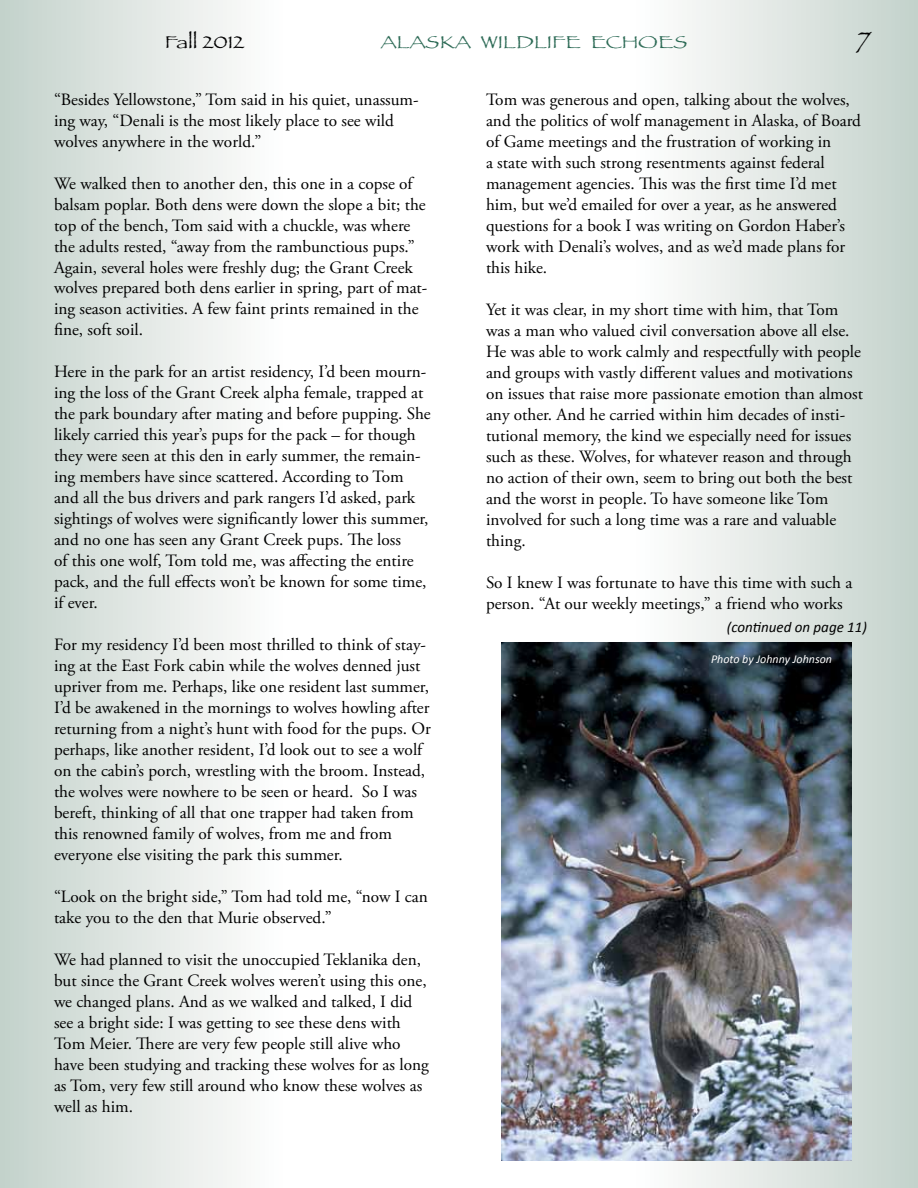
<style>
.page{position:relative;width:918px;height:1188px;background:#fff}
.page>*{position:absolute;margin:0;border:0;box-sizing:border-box;transform-origin:0 0}
.t1{font:24px "Papyrus";color:#000;scale:1.2 1}
.t2{font:18px "Papyrus";color:#2c6a55;scale:1.2 1}
.t3{font:18px "Papyrus";color:#000;scale:1.2 1}
.t4{font:17.25px/21px "Adobe Garamond Pro";color:#000}
.t5{font:italic 15px "Calibri";color:#000}
.t6{font:italic 12px "Calibri";color:#fff}
</style>
<div class="page">
<div style="left:634px;top:0;width:284px;height:1188px;background:linear-gradient(to right,#fff,#c4d2cc)"></div>
<div style="left:0;top:0;width:284px;height:1188px;background:linear-gradient(to right,#c4d2cb,#fffefe)"></div>
<img style="left:502px;top:642px;width:349px;height:519px">
<p class="t3" style="left:165px;top:32px;width:68px">Fall 2012</p>
<p class="t2" style="left:381px;top:32px;width:257px">ALASKA WILDLIFE ECHOES</p>
<h1 class="t1" style="left:857px;top:26px;width:13px">7</h1>
<p class="t4" style="left:486px;top:90px;width:376px">Tom was generous and open, talking about the wolves, and the politics of wolf management in Alaska, of Board of Game meetings and the frustration of working in<br>a state with such strong resentments against federal management agencies. This was the first time I’d met him, but we’d emailed for over a year, as he answered questions for a book I was writing on Gordon Haber’s work with Denali’s wolves, and as we’d made plans for this hike.</p>
<p class="t4" style="left:486px;top:300px;width:379px">Yet it was clear, in my short time with him, that Tom was a man who valued civil conversation above all else.<br>He was able to work calmly and respectfully with people and groups with vastly different values and motivations on issues that raise more passionate emotion than almost any other. And he carried within him decades of insti&shy;tutional memory, the kind we especially need for issues such as these. Wolves, for whatever reason and through no action of their own, seem to bring out both the best and the worst in people. To have someone like Tom involved for such a long time was a rare and valuable thing.</p>
<p class="t4" style="left:486px;top:573px;width:368px">So I knew I was fortunate to have this time with such a person. “At our weekly meetings,” a friend who works</p>
<p class="t4" style="left:54px;top:89px;width:366px">“Besides Yellowstone,” Tom said in his quiet, unassum&shy;ing way, “Denali is the most likely place to see wild wolves anywhere in the world.”</p>
<p class="t4" style="left:54px;top:173px;width:375px">We walked then to another den, this one in a copse of balsam poplar. Both dens were down the slope a bit; the top of the bench, Tom said with a chuckle, was where the adults rested, “away from the rambunctious pups.” Again, several holes were freshly dug; the Grant Creek wolves prepared both dens earlier in spring, part of mat&shy;ing season activities. A few faint prints remained in the fine, soft soil.</p>
<p class="t4" style="left:54px;top:362px;width:378px">Here in the park for an artist residency, I’d been mourn&shy;ing the loss of the Grant Creek alpha female, trapped at the park boundary after mating and before pupping. She likely carried this year’s pups for the pack – for though they were seen at this den in early summer, the remain&shy;ing members have since scattered. According to Tom and all the bus drivers and park rangers I’d asked, park sightings of wolves were significantly lower this summer, and no one has seen any Grant Creek pups. The loss<br>of this one wolf, Tom told me, was affecting the entire pack, and the full effects won’t be known for some time, if ever.</p>
<p class="t4" style="left:54px;top:635px;width:378px">For my residency I’d been most thrilled to think of stay&shy;ing at the East Fork cabin while the wolves denned just upriver from me. Perhaps, like one resident last summer, I’d be awakened in the mornings to wolves howling after returning from a night’s hunt with food for the pups. Or perhaps, like another resident, I’d look out to see a wolf on the cabin’s porch, wrestling with the broom. Instead, the wolves were nowhere to be seen or heard. So I was bereft, thinking of all that one trapper had taken from this renowned family of wolves, from me and from everyone else visiting the park this summer.</p>
<p class="t4" style="left:54px;top:887px;width:375px">“Look on the bright side,” Tom had told me, “now I can take you to the den that Murie observed.”</p>
<p class="t4" style="left:54px;top:950px;width:376px">We had planned to visit the unoccupied Teklanika den, but since the Grant Creek wolves weren’t using this one, we changed plans. And as we walked and talked, I did see a bright side: I was getting to see these dens with Tom Meier. There are very few people still alive who have been studying and tracking these wolves for as long as Tom, very few still around who know these wolves as well as him.</p>
<p class="t5" style="left:727px;top:618px;width:142px">(continued on page 11)</p>
<p class="t6" style="left:711px;top:652px;width:123px">Photo by Johnny Johnson</p>
</div>
